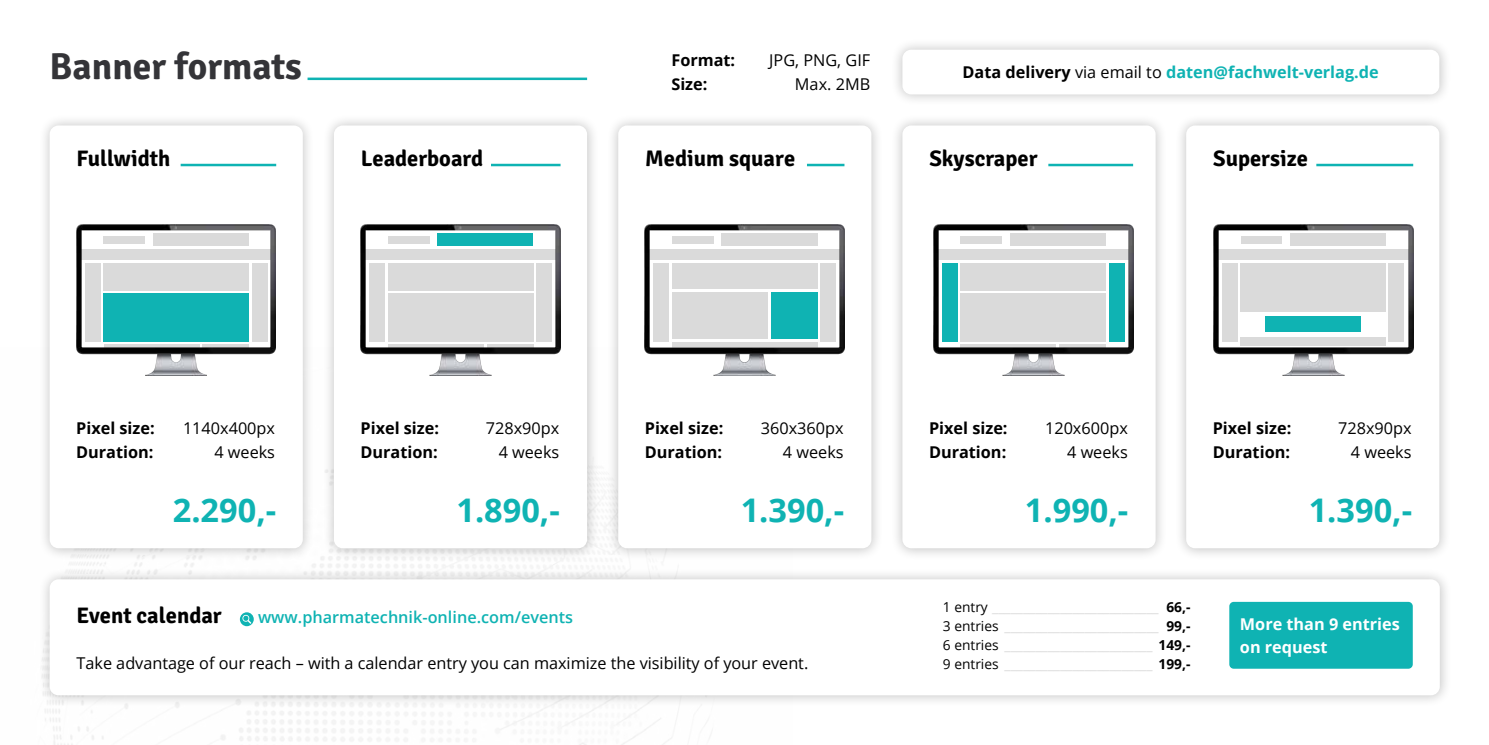
<style>
.page{position:relative;width:1489px;height:745px;background:#fff}
.page>*{position:absolute;margin:0;border:0;box-sizing:border-box;transform-origin:0 0}
.t1{font:700 37.5px "Signika Negative";color:#343438}
.t2{font:700 32.5px "Open Sans";color:#0fb3b3}
.t3{font:700 22.5px "Signika Negative";color:#000}
.t4{font:16.25px "Open Sans";color:#000}
.t5{font:700 16.25px "Open Sans";color:#000}
.t6{font:700 16.25px "Open Sans";color:#0fb3b3}
.t7{font:600 16.25px "Open Sans";color:#0fb3b3}
.t8{font:700 16.25px/23.8px "Open Sans";color:#fff}
.t9{font:13.75px/18.8px "Open Sans";color:#dadada;text-align:justify}
.s1{color:#000}
.s2{font-weight:400;color:#000}
.s3{font-weight:700;color:#000}
</style>
<div class="page">
<hr style="left:307px;top:77px;width:280px;height:3px;background:#0fb3b3">
<div style="left:890px;top:38px;width:560px;height:68px;background:#000;opacity:.25"></div>
<div style="left:902px;top:50px;width:537px;height:44px;background:#fff;border-radius:9px"></div>
<div style="left:38px;top:114px;width:276px;height:446px;background:#000;opacity:.25"></div>
<div style="left:50px;top:125px;width:253px;height:423px;background:#fff;border-radius:9px"></div>
<div style="left:322px;top:114px;width:277px;height:446px;background:#000;opacity:.25"></div>
<div style="left:334px;top:125px;width:253px;height:423px;background:#fff;border-radius:9px"></div>
<div style="left:606px;top:114px;width:277px;height:446px;background:#000;opacity:.25"></div>
<div style="left:618px;top:125px;width:253px;height:423px;background:#fff;border-radius:9px"></div>
<div style="left:890px;top:114px;width:277px;height:446px;background:#000;opacity:.25"></div>
<div style="left:902px;top:125px;width:253px;height:423px;background:#fff;border-radius:9px"></div>
<div style="left:1174px;top:114px;width:276px;height:446px;background:#000;opacity:.25"></div>
<div style="left:1186px;top:125px;width:253px;height:423px;background:#fff;border-radius:9px"></div>
<div style="left:38px;top:567px;width:1413px;height:139px;background:#000;opacity:.25"></div>
<div style="left:50px;top:579px;width:1389px;height:115px;background:#fff;border-radius:9px"></div>
<svg style="left:240px;top:612px;width:14px;height:13px"></svg>
<div style="left:1229px;top:601px;width:183px;height:67px;background:#0fb3b3;border-radius:4px"></div>
<img style="left:76px;top:224px;width:200px;height:151px">
<img style="left:933px;top:224px;width:200px;height:151px">
<img style="left:361px;top:224px;width:199px;height:151px">
<img style="left:644px;top:224px;width:200px;height:151px">
<img style="left:1213px;top:224px;width:199px;height:151px">
<hr style="left:181px;top:164px;width:95px;height:2px;background:#0fb3b3">
<hr style="left:491px;top:164px;width:69px;height:2px;background:#0fb3b3">
<hr style="left:807px;top:164px;width:37px;height:2px;background:#0fb3b3">
<hr style="left:1048px;top:164px;width:85px;height:2px;background:#0fb3b3">
<hr style="left:1316px;top:164px;width:96px;height:2px;background:#0fb3b3">
<h1 class="t1" style="left:50px;top:44px;width:254px">Banner formats</h1>
<p class="t5" style="left:671px;top:49px;width:65px">Format:</p>
<p class="t4" style="left:769px;top:49px;width:102px">JPG, PNG, GIF</p>
<p class="t5" style="left:671px;top:73px;width:38px">Size:</p>
<p class="t4" style="left:795px;top:73px;width:77px">Max. 2MB</p>
<p class="t6" style="left:962px;top:61px;width:418px"><span class="s1">Data delivery</span> <span class="s2">via email to</span> daten@fachwelt-verlag.de</p>
<h3 class="t3" style="left:77px;top:145px;width:95px">Fullwidth</h3>
<h3 class="t3" style="left:361px;top:145px;width:124px">Leaderboard</h3>
<h3 class="t3" style="left:645px;top:145px;width:151px">Medium square</h3>
<h3 class="t3" style="left:1212px;top:145px;width:96px">Supersize</h3>
<h3 class="t3" style="left:929px;top:145px;width:110px">Skyscraper</h3>
<p class="t5" style="left:76px;top:416px;width:80px">Pixel size:</p>
<p class="t4" style="left:183px;top:417px;width:94px">1140x400px</p>
<p class="t5" style="left:76px;top:440px;width:79px">Duration:</p>
<p class="t4" style="left:214px;top:440px;width:62px">4 weeks</p>
<p class="t5" style="left:360px;top:416px;width:80px">Pixel size:</p>
<p class="t4" style="left:486px;top:417px;width:75px">728x90px</p>
<p class="t5" style="left:360px;top:440px;width:79px">Duration:</p>
<p class="t4" style="left:498px;top:440px;width:62px">4 weeks</p>
<p class="t5" style="left:644px;top:416px;width:80px">Pixel size:</p>
<p class="t4" style="left:760px;top:417px;width:84px">360x360px</p>
<p class="t5" style="left:644px;top:440px;width:79px">Duration:</p>
<p class="t4" style="left:783px;top:440px;width:62px">4 weeks</p>
<p class="t5" style="left:928px;top:416px;width:80px">Pixel size:</p>
<p class="t4" style="left:1045px;top:417px;width:84px">120x600px</p>
<p class="t5" style="left:928px;top:440px;width:79px">Duration:</p>
<p class="t4" style="left:1067px;top:440px;width:62px">4 weeks</p>
<p class="t5" style="left:1212px;top:416px;width:80px">Pixel size:</p>
<p class="t4" style="left:1337px;top:417px;width:75px">728x90px</p>
<p class="t5" style="left:1212px;top:440px;width:79px">Duration:</p>
<p class="t4" style="left:1350px;top:440px;width:62px">4 weeks</p>
<h2 class="t2" style="left:173px;top:486px;width:105px">2.290,-</h2>
<h2 class="t2" style="left:456px;top:486px;width:105px">1.890,-</h2>
<h2 class="t2" style="left:740px;top:486px;width:105px">1.390,-</h2>
<h2 class="t2" style="left:1024px;top:486px;width:105px">1.990,-</h2>
<h2 class="t2" style="left:1308px;top:486px;width:105px">1.390,-</h2>
<h3 class="t3" style="left:77px;top:601px;width:147px">Event calendar</h3>
<p class="t9" style="left:942px;top:597px;width:249px"><span class="s1">1 entry</span> ___________________________ <span class="s3">66,- </span><span class="s1">3 entries</span> _________________________ <span class="s3">99,- </span><span class="s1">6 entries</span> ________________________ <span class="s3">149,-</span></p>
<p class="t4" style="left:77px;top:651px;width:733px">Take advantage of our reach – with a calendar entry you can maximize the visibility of your event.</p>
<p class="t9" style="left:942px;top:653px;width:249px"><span class="s1">9 entries</span> ________________________ <span class="s3">199,-</span></p>
<p class="t7" style="left:258px;top:605px;width:316px">www.pharmatechnik-online.com/events</p>
<p class="t8" style="left:1239px;top:611px;width:161px">More than 9 entries on request</p>
</div>
